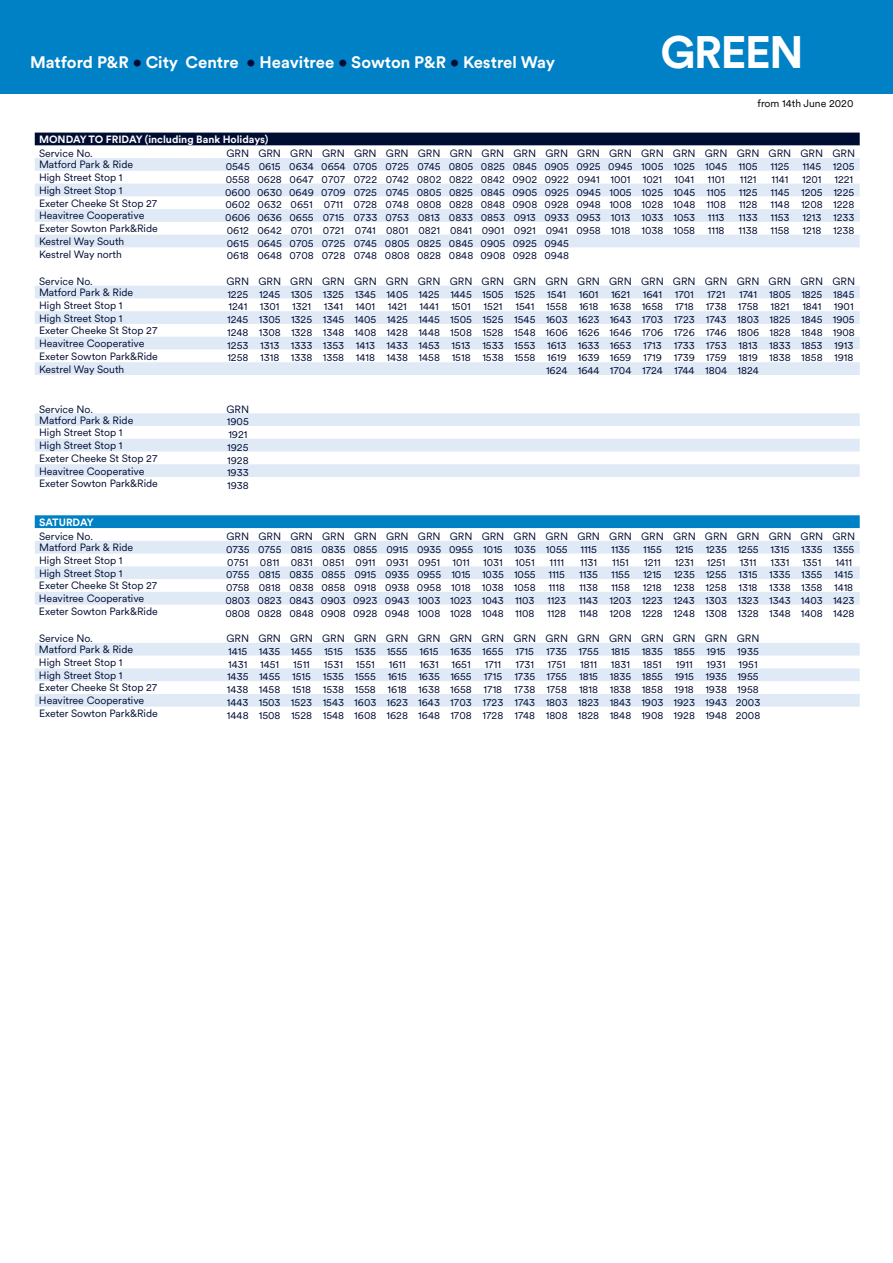
<style>
.page{position:relative;width:893px;height:1263px;background:#fff}
.page>*{position:absolute;margin:0;border:0;box-sizing:border-box;transform-origin:0 0}
.t1{font:700 45px "Stagecoach Circular";letter-spacing:-.04em;color:#fff}
.t2{font:700 16.5px "Stagecoach Circular";color:#fff}
.t3{font:10.5px "Stagecoach Circular";color:#000d33}
.t4{font:700 10.5px "Stagecoach Circular";color:#fff}
.t5{font:10.5px "Stagecoach Circular";color:#000}
.s1{color:#000d33}
</style>
<div class="page">
<div style="left:35px;top:133px;width:825px;height:12px;background:#000d33"></div>
<svg style="left:35px;top:158px;width:825px;height:549px"></svg>
<svg style="left:35px;top:515px;width:825px;height:13px;background:#0682c6"></svg>
<div style="left:0;top:0;width:893px;height:94px;background:#0080c5"></div>
<h2 class="t2" style="left:30px;top:51px;width:527px">Matford P&amp;R <span class="s1">•</span> City Centre <span class="s1">•</span> Heavitree <span class="s1">•</span> Sowton P&amp;R <span class="s1">•</span> Kestrel Way</h2>
<h1 class="t1" style="left:661px;top:22px;width:145px">GREEN</h1>
<p class="t5" style="left:757px;top:97px;width:97px">from 14th June 2020</p>
<p class="t4" style="left:39px;top:132px;width:231px">MONDAY TO FRIDAY (including Bank Holidays)</p>
<p class="t3" style="left:39px;top:147px;width:55px">Service No.</p>
<p class="t3" style="left:226px;top:147px;width:630px">GRN GRN GRN GRN GRN GRN GRN GRN GRN GRN GRN GRN GRN GRN GRN GRN GRN GRN GRN GRN</p>
<p class="t3" style="left:39px;top:158px;width:96px">Matford Park &amp; Ride</p>
<p class="t3" style="left:226px;top:159px;width:630px">0545 0615 0634 0654 0705 0725 0745 0805 0825 0845 0905 0925 0945 1005 1025 1045 1105 1125 1145 1205</p>
<p class="t3" style="left:39px;top:170px;width:85px">High Street Stop 1</p>
<p class="t3" style="left:226px;top:172px;width:470px">0558 0628 0647 0707 0722 0742 0802 0822 0842 0902 0922 0941 1001 1021 1041</p>
<p class="t3" style="left:708px;top:172px;width:19px">1101</p>
<p class="t3" style="left:740px;top:172px;width:18px">1121</p>
<p class="t3" style="left:772px;top:172px;width:18px">1141</p>
<p class="t3" style="left:802px;top:172px;width:52px">1201 1221</p>
<p class="t3" style="left:39px;top:183px;width:85px">High Street Stop 1</p>
<p class="t3" style="left:225px;top:185px;width:631px">0600 0630 0649 0709 0725 0745 0805 0825 0845 0905 0925 0945 1005 1025 1045 1105 1125 1145 1205 1225</p>
<p class="t3" style="left:39px;top:196px;width:120px">Exeter Cheeke St Stop 27</p>
<p class="t3" style="left:225px;top:198px;width:630px">0602 0632 0651 0711 0728 0748 0808 0828 0848 0908 0928 0948 1008 1028 1048 1108 1128 1148 1208 1228</p>
<p class="t3" style="left:39px;top:209px;width:107px">Heavitree Cooperative</p>
<p class="t3" style="left:225px;top:210px;width:501px">0606 0636 0655 0715 0733 0753 0813 0833 0853 0913 0933 0953 1013 1033 1053 1113</p>
<p class="t3" style="left:738px;top:210px;width:117px">1133 1153 1213 1233</p>
<p class="t3" style="left:39px;top:221px;width:120px">Exeter Sowton Park&amp;Ride</p>
<p class="t3" style="left:227px;top:223px;width:499px">0612 0642 0701 0721 0741 0801 0821 0841 0901 0921 0941 0958 1018 1038 1058 1118</p>
<p class="t3" style="left:738px;top:223px;width:117px">1138 1158 1218 1238</p>
<p class="t3" style="left:39px;top:234px;width:87px">Kestrel Way South</p>
<p class="t3" style="left:227px;top:236px;width:344px">0615 0645 0705 0725 0745 0805 0825 0845 0905 0925 0945</p>
<p class="t3" style="left:39px;top:247px;width:84px">Kestrel Way north</p>
<p class="t3" style="left:227px;top:249px;width:344px">0618 0648 0708 0728 0748 0808 0828 0848 0908 0928 0948</p>
<p class="t3" style="left:39px;top:274px;width:55px">Service No.</p>
<p class="t3" style="left:226px;top:274px;width:630px">GRN GRN GRN GRN GRN GRN GRN GRN GRN GRN GRN GRN GRN GRN GRN GRN GRN GRN GRN GRN</p>
<p class="t3" style="left:39px;top:285px;width:96px">Matford Park &amp; Ride</p>
<p class="t3" style="left:227px;top:287px;width:468px">1225 1245 1305 1325 1345 1405 1425 1445 1505 1525 1541 1601 1621 1641 1701</p>
<p class="t3" style="left:707px;top:287px;width:20px">1721</p>
<p class="t3" style="left:739px;top:287px;width:117px">1741 1805 1825 1845</p>
<p class="t3" style="left:39px;top:298px;width:85px">High Street Stop 1</p>
<p class="t3" style="left:228px;top:300px;width:627px">1241 1301 1321 1341 1401 1421 1441 1501 1521 1541 1558 1618 1638 1658 1718 1738 1758 1821 1841 1901</p>
<p class="t3" style="left:39px;top:311px;width:85px">High Street Stop 1</p>
<p class="t3" style="left:227px;top:312px;width:629px">1245 1305 1325 1345 1405 1425 1445 1505 1525 1545 1603 1623 1643 1703 1723 1743 1803 1825 1845 1905</p>
<p class="t3" style="left:39px;top:324px;width:120px">Exeter Cheeke St Stop 27</p>
<p class="t3" style="left:227px;top:325px;width:629px">1248 1308 1328 1348 1408 1428 1448 1508 1528 1548 1606 1626 1646 1706 1726 1746 1806 1828 1848 1908</p>
<p class="t3" style="left:39px;top:336px;width:107px">Heavitree Cooperative</p>
<p class="t3" style="left:227px;top:338px;width:628px">1253 1313 1333 1353 1413 1433 1453 1513 1533 1553 1613 1633 1653 1713 1733 1753 1813 1833 1853 1913</p>
<p class="t3" style="left:39px;top:349px;width:120px">Exeter Sowton Park&amp;Ride</p>
<p class="t3" style="left:227px;top:351px;width:628px">1258 1318 1338 1358 1418 1438 1458 1518 1538 1558 1619 1639 1659 1719 1739 1759 1819 1838 1858 1918</p>
<p class="t3" style="left:39px;top:362px;width:87px">Kestrel Way South</p>
<p class="t3" style="left:546px;top:364px;width:214px">1624 1644 1704 1724 1744 1804 1824</p>
<p class="t3" style="left:39px;top:402px;width:55px">Service No.</p>
<p class="t3" style="left:227px;top:402px;width:24px">GRN</p>
<p class="t3" style="left:39px;top:413px;width:96px">Matford Park &amp; Ride</p>
<p class="t3" style="left:227px;top:415px;width:23px">1905</p>
<p class="t3" style="left:39px;top:426px;width:85px">High Street Stop 1</p>
<p class="t3" style="left:228px;top:427px;width:21px">1921</p>
<p class="t3" style="left:39px;top:438px;width:85px">High Street Stop 1</p>
<p class="t3" style="left:227px;top:440px;width:23px">1925</p>
<p class="t3" style="left:39px;top:451px;width:120px">Exeter Cheeke St Stop 27</p>
<p class="t3" style="left:227px;top:453px;width:23px">1928</p>
<p class="t3" style="left:39px;top:464px;width:107px">Heavitree Cooperative</p>
<p class="t3" style="left:227px;top:466px;width:23px">1933</p>
<p class="t3" style="left:39px;top:477px;width:120px">Exeter Sowton Park&amp;Ride</p>
<p class="t3" style="left:227px;top:478px;width:23px">1938</p>
<p class="t4" style="left:39px;top:515px;width:56px">SATURDAY</p>
<p class="t3" style="left:39px;top:529px;width:55px">Service No.</p>
<p class="t3" style="left:227px;top:529px;width:630px">GRN GRN GRN GRN GRN GRN GRN GRN GRN GRN GRN GRN GRN GRN GRN GRN GRN GRN GRN GRN</p>
<p class="t3" style="left:39px;top:540px;width:96px">Matford Park &amp; Ride</p>
<p class="t3" style="left:226px;top:542px;width:372px">0735 0755 0815 0835 0855 0915 0935 0955 1015 1035 1055 1115</p>
<p class="t3" style="left:611px;top:542px;width:245px">1135 1155 1215 1235 1255 1315 1335 1355</p>
<p class="t3" style="left:39px;top:553px;width:85px">High Street Stop 1</p>
<p class="t3" style="left:227px;top:555px;width:244px">0751 0811 0831 0851 0911 0931 0951 1011</p>
<p class="t3" style="left:483px;top:555px;width:53px">1031 1051</p>
<p class="t3" style="left:550px;top:555px;width:16px">1111</p>
<p class="t3" style="left:580px;top:555px;width:18px">1131</p>
<p class="t3" style="left:612px;top:555px;width:18px">1151</p>
<p class="t3" style="left:644px;top:555px;width:18px">1211</p>
<p class="t3" style="left:675px;top:555px;width:52px">1231 1251</p>
<p class="t3" style="left:740px;top:555px;width:18px">1311</p>
<p class="t3" style="left:770px;top:555px;width:52px">1331 1351</p>
<p class="t3" style="left:835px;top:555px;width:18px">1411</p>
<p class="t3" style="left:39px;top:566px;width:85px">High Street Stop 1</p>
<p class="t3" style="left:226px;top:568px;width:340px">0755 0815 0835 0855 0915 0935 0955 1015 1035 1055 1115</p>
<p class="t3" style="left:579px;top:568px;width:276px">1135 1155 1215 1235 1255 1315 1335 1355 1415</p>
<p class="t3" style="left:39px;top:579px;width:120px">Exeter Cheeke St Stop 27</p>
<p class="t3" style="left:226px;top:580px;width:341px">0758 0818 0838 0858 0918 0938 0958 1018 1038 1058 1118</p>
<p class="t3" style="left:579px;top:580px;width:276px">1138 1158 1218 1238 1258 1318 1338 1358 1418</p>
<p class="t3" style="left:39px;top:591px;width:107px">Heavitree Cooperative</p>
<p class="t3" style="left:225px;top:593px;width:631px">0803 0823 0843 0903 0923 0943 1003 1023 1043 1103 1123 1143 1203 1223 1243 1303 1323 1343 1403 1423</p>
<p class="t3" style="left:39px;top:604px;width:120px">Exeter Sowton Park&amp;Ride</p>
<p class="t3" style="left:225px;top:606px;width:631px">0808 0828 0848 0908 0928 0948 1008 1028 1048 1108 1128 1148 1208 1228 1248 1308 1328 1348 1408 1428</p>
<p class="t3" style="left:39px;top:631px;width:55px">Service No.</p>
<p class="t3" style="left:226px;top:631px;width:534px">GRN GRN GRN GRN GRN GRN GRN GRN GRN GRN GRN GRN GRN GRN GRN GRN GRN</p>
<p class="t3" style="left:39px;top:642px;width:96px">Matford Park &amp; Ride</p>
<p class="t3" style="left:228px;top:644px;width:532px">1415 1435 1455 1515 1535 1555 1615 1635 1655 1715 1735 1755 1815 1835 1855 1915 1935</p>
<p class="t3" style="left:39px;top:655px;width:85px">High Street Stop 1</p>
<p class="t3" style="left:228px;top:657px;width:53px">1431 1451</p>
<p class="t3" style="left:293px;top:657px;width:18px">1511</p>
<p class="t3" style="left:324px;top:657px;width:52px">1531 1551</p>
<p class="t3" style="left:389px;top:657px;width:18px">1611</p>
<p class="t3" style="left:419px;top:657px;width:53px">1631 1651</p>
<p class="t3" style="left:485px;top:657px;width:18px">1711</p>
<p class="t3" style="left:515px;top:657px;width:20px">1731</p>
<p class="t3" style="left:548px;top:657px;width:20px">1751</p>
<p class="t3" style="left:580px;top:657px;width:18px">1811</p>
<p class="t3" style="left:611px;top:657px;width:52px">1831 1851</p>
<p class="t3" style="left:676px;top:657px;width:18px">1911</p>
<p class="t3" style="left:706px;top:657px;width:53px">1931 1951</p>
<p class="t3" style="left:39px;top:668px;width:85px">High Street Stop 1</p>
<p class="t3" style="left:227px;top:670px;width:533px">1435 1455 1515 1535 1555 1615 1635 1655 1715 1735 1755 1815 1835 1855 1915 1935 1955</p>
<p class="t3" style="left:39px;top:681px;width:120px">Exeter Cheeke St Stop 27</p>
<p class="t3" style="left:227px;top:682px;width:533px">1438 1458 1518 1538 1558 1618 1638 1658 1718 1738 1758 1818 1838 1858 1918 1938 1958</p>
<p class="t3" style="left:39px;top:693px;width:107px">Heavitree Cooperative</p>
<p class="t3" style="left:227px;top:695px;width:535px">1443 1503 1523 1543 1603 1623 1643 1703 1723 1743 1803 1823 1843 1903 1923 1943 2003</p>
<p class="t3" style="left:39px;top:706px;width:120px">Exeter Sowton Park&amp;Ride</p>
<p class="t3" style="left:227px;top:708px;width:535px">1448 1508 1528 1548 1608 1628 1648 1708 1728 1748 1808 1828 1848 1908 1928 1948 2008</p>
</div>
